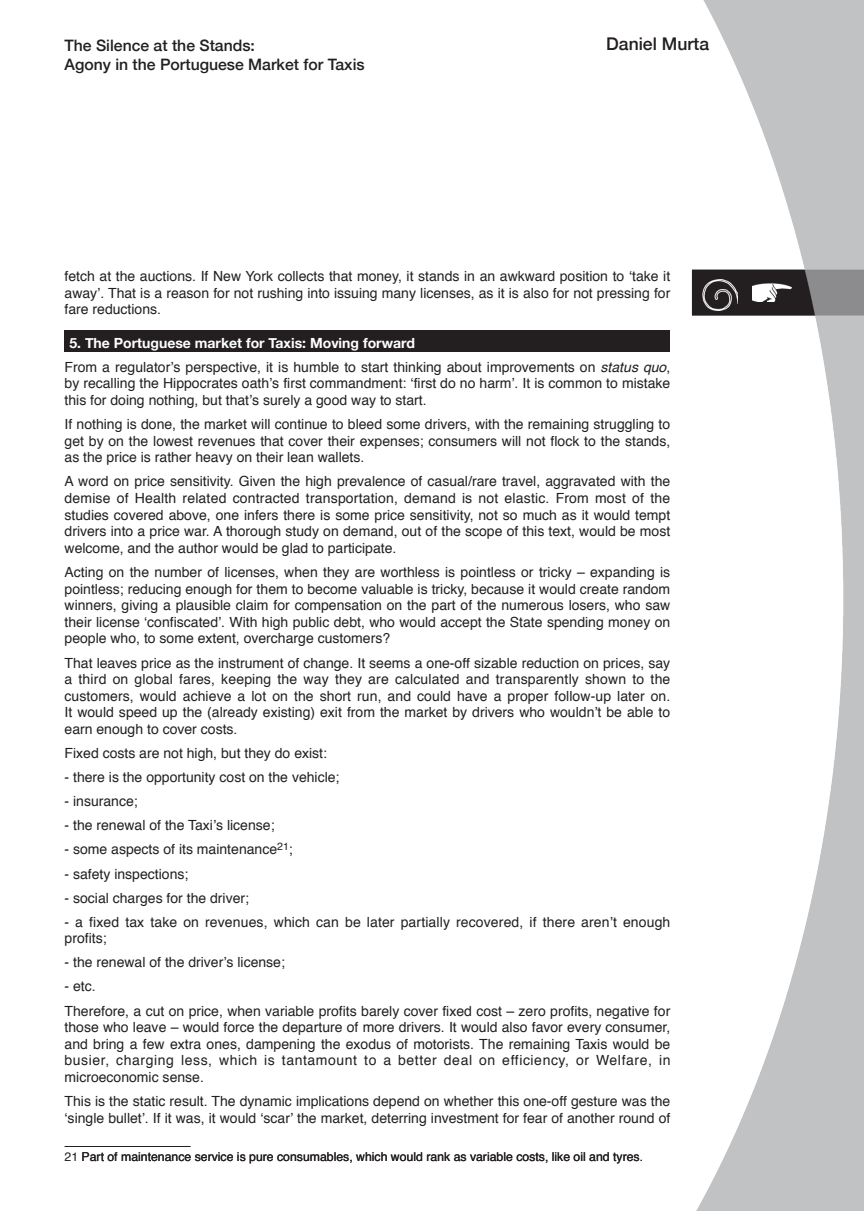
<style>
.page{position:relative;width:864px;height:1211px;background:#fff}
.page>*{position:absolute;margin:0;border:0;box-sizing:border-box;transform-origin:0 0}
.t1{font:500 17.5px "Helvetica Neue";color:#231f20}
.t2{font:500 15.75px "Helvetica Neue";color:#231f20}
.texto{font:14px/16.6px "Helvetica";color:#231f20;text-align:justify}
.NOTAS{font:14px/16.6px "Helvetica";color:#231f20;text-align:justify}
._1_Titulo{font:700 14px "Helvetica Neue";color:#fff}
.NOTAS-2{font:12.25px "Helvetica";color:#231f20}
.s1{font-style:italic}
</style>
<div class="page">
<img style="left:691px;top:0;width:172px;height:1210px">
<svg style="left:692px;top:270px;width:171px;height:45px;background:#575456"></svg>
<hr style="left:64px;top:1146px;width:126px;height:1px;background:#231f20">
<div style="left:64px;top:330px;width:606px;height:21px;background:#231f20"></div>
<p class="t2" style="left:64px;top:33px;width:192px">The Silence at the Stands:</p>
<p class="t1" style="left:606px;top:30px;width:104px">Daniel Murta</p>
<p class="t2" style="left:64px;top:52px;width:301px">Agony in the Portuguese Market for Taxis</p>
<p class="NOTAS" style="left:64px;top:268px;width:607px">fetch at the auctions. If New York collects that money, it stands in an awkward position to ‘take it away’. That is a reason for not rushing into issuing many licenses, as it is also for not pressing for fare reductions.</p>
<p class="_1_Titulo" style="left:69px;top:332px;width:347px">5. The Portuguese market for Taxis: Moving forward</p>
<p class="texto" style="left:64px;top:359px;width:607px">From a regulator’s perspective, it is humble to start thinking about improvements on <span class="s1">status quo</span>, by recalling the Hippocrates oath’s first commandment: ‘first do no harm’. It is common to mistake this for doing nothing, but that’s surely a good way to start.</p>
<p class="texto" style="left:64px;top:416px;width:607px">If nothing is done, the market will continue to bleed some drivers, with the remaining struggling to get by on the lowest revenues that cover their expenses; consumers will not flock to the stands, as the price is rather heavy on their lean wallets.</p>
<p class="texto" style="left:64px;top:473px;width:607px">A word on price sensitivity. Given the high prevalence of casual/rare travel, aggravated with the demise of Health related contracted transportation, demand is not elastic. From most of the studies covered above, one infers there is some price sensitivity, not so much as it would tempt drivers into a price war. A thorough study on demand, out of the scope of this text, would be most welcome, and the author would be glad to participate.</p>
<p class="texto" style="left:64px;top:564px;width:607px">Acting on the number of licenses, when they are worthless is pointless or tricky – expanding is pointless; reducing enough for them to become valuable is tricky, because it would create random winners, giving a plausible claim for compensation on the part of the numerous losers, who saw their license ‘confiscated’. With high public debt, who would accept the State spending money on people who, to some extent, overcharge customers?</p>
<p class="texto" style="left:64px;top:654px;width:607px">That leaves price as the instrument of change. It seems a one-off sizable reduction on prices, say a third on global fares, keeping the way they are calculated and transparently shown to the customers, would achieve a lot on the short run, and could have a proper follow-up later on.<br>It would speed up the (already existing) exit from the market by drivers who wouldn’t be able to earn enough to cover costs.</p>
<p class="texto" style="left:64px;top:745px;width:264px">Fixed costs are not high, but they do exist:</p>
<p class="texto" style="left:64px;top:769px;width:276px">- there is the opportunity cost on the vehicle;</p>
<p class="texto" style="left:64px;top:793px;width:75px">- insurance;</p>
<p class="texto" style="left:64px;top:817px;width:211px">- the renewal of the Taxi’s license;</p>
<p class="texto" style="left:64px;top:841px;width:230px">- some aspects of its maintenance<sup>21</sup>;</p>
<p class="texto" style="left:64px;top:865px;width:125px">- safety inspections;</p>
<p class="texto" style="left:64px;top:889px;width:186px">- social charges for the driver;</p>
<p class="texto" style="left:64px;top:913px;width:607px">- a fixed tax take on revenues, which can be later partially recovered, if there aren’t enough profits;</p>
<p class="texto" style="left:64px;top:954px;width:222px">- the renewal of the driver’s license;</p>
<p class="texto" style="left:64px;top:978px;width:33px">- etc.</p>
<p class="texto" style="left:64px;top:1002px;width:607px">Therefore, a cut on price, when variable profits barely cover fixed cost – zero profits, negative for those who leave – would force the departure of more drivers. It would also favor every consumer, and bring a few extra ones, dampening the exodus of motorists. The remaining Taxis would be busier, charging less, which is tantamount to a better deal on efficiency, or Welfare, in microeconomic sense.</p>
<p class="texto" style="left:64px;top:1093px;width:607px">This is the static result. The dynamic implications depend on whether this one-off gesture was the ‘single bullet’. If it was, it would ‘scar’ the market, deterring investment for fear of another round of</p>
<p class="NOTAS-2" style="left:82px;top:1147px;width:562px">Part of maintenance service is pure consumables, which would rank as variable costs, like oil and tyres.</p>
</div>
